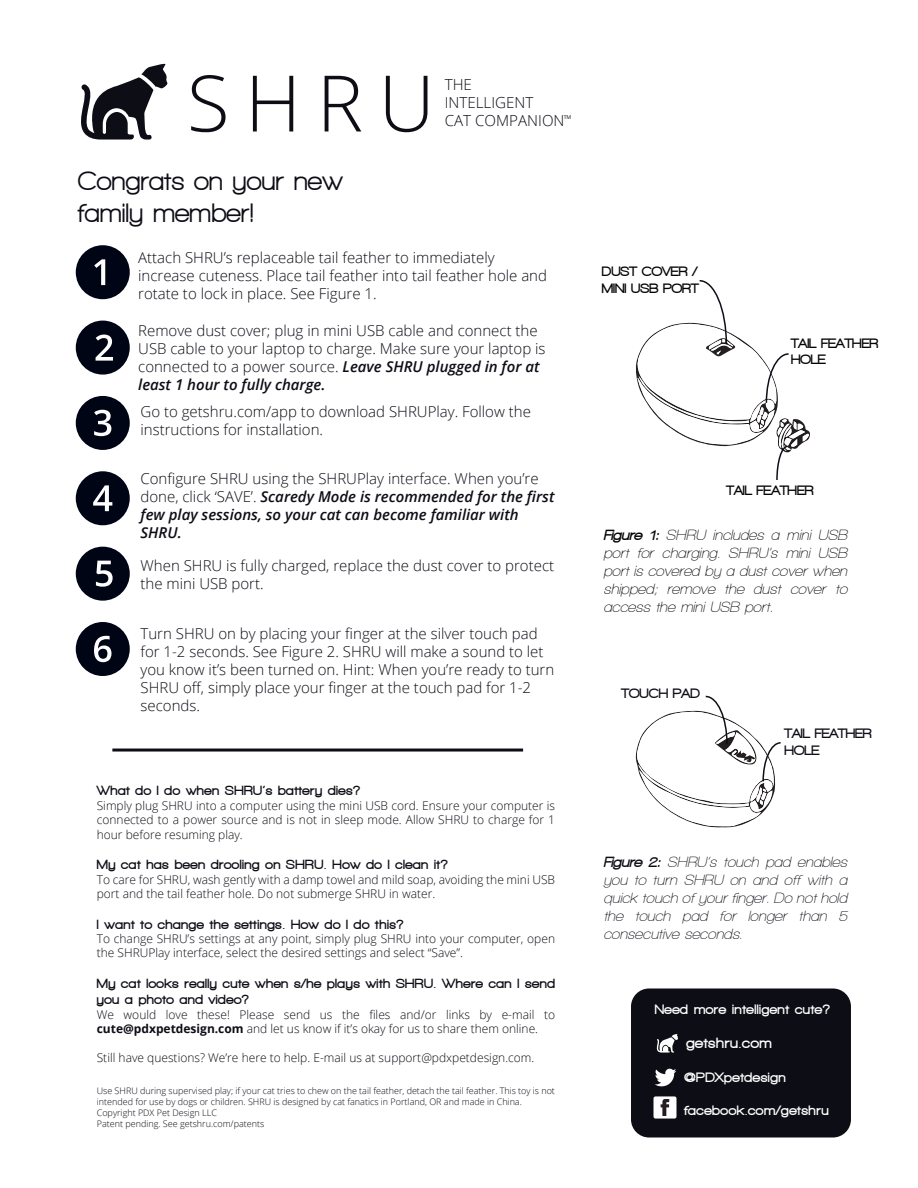
<style>
.page{position:relative;width:918px;height:1188px;background:#fff}
.page>*{position:absolute;margin:0;border:0;box-sizing:border-box;transform-origin:0 0}
.t1{font:300 78px "Open Sans";color:#0d0d16}
.t2{font:800 27px/32.4px "Walkway";color:#0d0d16}
.t3{font:300 15.15px/18.1px "Open Sans";color:#0d0d16}
.t4{font:300 15px/18px "Open Sans";color:#0d0d16}
.t5{font:italic 600 15px/18px "Open Sans";color:#0d0d16}
.t6{font:italic 600 15px/18px "Walkway";color:#040503;text-align:justify}
.t7{font:italic 600 15px/18px "Walkway";color:#0d0d16;text-align:justify}
.t8{font:900 15px "Walkway";letter-spacing:.04em;color:#fff}
.t9{font:900 13.8px "Walkway";letter-spacing:.04em;color:#fff}
.t10{font:900 13.8px/16.6px "Walkway";color:#040503}
.t11{font:900 13.8px/16.6px "Walkway";color:#0d0d16}
.t12{font:900 13.5px/16.2px "Walkway";letter-spacing:.04em;color:#0d0d16}
.t13{font:300 12px/14.4px "Open Sans";color:#0d0d16}
.t14{font:300 9px/10.8px "Open Sans";color:#0d0d16}
.t15{font:5.25px "Open Sans";color:#0d0d16}
.s1{font-weight:600;font-style:italic}
.s2{font-weight:300;font-style:normal}
.s3{font-weight:700}
.s4{font-weight:900}
</style>
<div class="page">
<svg style="left:81px;top:63px;width:87px;height:77px"></svg>
<div style="left:76px;top:245px;width:54px;height:54px;background:#000516;border-radius:50%"></div>
<svg style="left:94px;top:259px;width:11px;height:26px"></svg>
<div style="left:76px;top:321px;width:54px;height:54px;background:#000516;border-radius:50%"></div>
<svg style="left:96px;top:335px;width:17px;height:26px"></svg>
<div style="left:76px;top:396px;width:54px;height:54px;background:#000516;border-radius:50%"></div>
<svg style="left:94px;top:410px;width:17px;height:26px"></svg>
<div style="left:76px;top:471px;width:54px;height:54px;background:#000516;border-radius:50%"></div>
<svg style="left:93px;top:485px;width:19px;height:26px"></svg>
<div style="left:76px;top:547px;width:54px;height:54px;background:#000516;border-radius:50%"></div>
<svg style="left:96px;top:561px;width:17px;height:26px"></svg>
<hr style="left:112px;top:749px;width:411px;height:3px;background:#0d0d16">
<div style="left:76px;top:622px;width:54px;height:54px;background:#000516;border-radius:50%"></div>
<svg style="left:94px;top:636px;width:17px;height:26px"></svg>
<svg style="left:636px;top:280px;width:174px;height:200px"></svg>
<svg style="left:635px;top:695px;width:146px;height:133px"></svg>
<div style="left:631px;top:989px;width:220px;height:148px;background:#0d0d16;border-radius:18px"></div>
<img style="left:655px;top:1068px;width:21px;height:19px">
<img style="left:653px;top:1096px;width:24px;height:23px">
<svg style="left:656px;top:1034px;width:22px;height:19px"></svg>
<hr style="left:0;top:297px;width:918px;height:1px;background:#ee1e23">
<hr style="left:0;top:594px;width:918px;height:1px;background:#ee1e23">
<hr style="left:0;top:891px;width:918px;height:1px;background:#ee1e23">
<hr style="left:0;top:1187px;width:918px;height:1px;background:#ee1e23">
<hr style="left:65px;top:0;width:1px;height:1188px;background:#ee1e23">
<hr style="left:443px;top:0;width:1px;height:1188px;background:#ee1e23">
<hr style="left:821px;top:0;width:1px;height:1188px;background:#ee1e23">
<h1 class="t1" style="left:187px;top:50px;width:249px">SHRU</h1>
<p class="t3" style="left:445px;top:75px;width:121px">THE<br>INTELLIGENT<br>CAT COMPANION</p>
<p class="t15" style="left:564px;top:113px;width:9px">TM</p>
<h2 class="t2" style="left:77px;top:164px;width:267px">Congrats on your new family member!</h2>
<p class="t4" style="left:138px;top:248px;width:410px">Attach SHRU’s replaceable tail feather to immediately increase cuteness. Place tail feather into tail feather hole and rotate to lock in place. See Figure 1.</p>
<p class="t4" style="left:138px;top:321px;width:409px">Remove dust cover; plug in mini USB cable and connect the USB cable to your laptop to charge. Make sure your laptop is connected to a power source. <span class="s1">Leave SHRU plugged in for at least 1 hour to fully charge.</span></p>
<p class="t4" style="left:141px;top:402px;width:392px">Go to getshru.com/app to download SHRUPlay. Follow the instructions for installation.</p>
<p class="t5" style="left:141px;top:469px;width:415px"><span class="s2">Configure SHRU using the SHRUPlay interface. When you’re done, click ‘SAVE’.</span> Scaredy Mode is recommended for the first few play sessions, so your cat can become familiar with SHRU.</p>
<p class="t4" style="left:141px;top:556px;width:415px">When SHRU is fully charged, replace the dust cover to protect the mini USB port.</p>
<p class="t4" style="left:141px;top:624px;width:415px">Turn SHRU on by placing your finger at the silver touch pad for 1-2 seconds. See Figure 2. SHRU will make a sound to let you know it’s been turned on. Hint: When you’re ready to turn SHRU off, simply place your finger at the touch pad for 1-2 seconds.</p>
<p class="t12" style="left:97px;top:783px;width:265px">What do I do when SHRU’s battery dies?</p>
<p class="t13" style="left:97px;top:798px;width:460px;text-align:justify">Simply plug SHRU into a computer using the mini USB cord. Ensure your computer is connected to a power source and is not in sleep mode. Allow SHRU to charge for 1 hour before resuming play.</p>
<p class="t12" style="left:97px;top:856px;width:353px">My cat has been drooling on SHRU. How do I clean it?</p>
<p class="t13" style="left:97px;top:872px;width:460px">To care for SHRU, wash gently with a damp towel and mild soap, avoiding the mini USB port and the tail feather hole. Do not submerge SHRU in water.</p>
<p class="t12" style="left:97px;top:916px;width:308px">I want to change the settings. How do I do this?</p>
<p class="t13" style="left:97px;top:931px;width:460px">To change SHRU’s settings at any point, simply plug SHRU into your computer, open the SHRUPlay interface, select the desired settings and select “Save”.</p>
<p class="t12" style="left:97px;top:975px;width:460px">My cat looks really cute when s/he plays with SHRU. Where can I send you a photo and video?</p>
<p class="t13" style="left:97px;top:1007px;width:460px">We would love these! Please send us the files and/or links by e-mail to <span class="s3">cute@pdxpetdesign.com</span> and let us know if it’s okay for us to share them online.</p>
<p class="t13" style="left:97px;top:1050px;width:439px">Still have questions? We’re here to help. E-mail us at support@pdxpetdesign.com.</p>
<p class="t14" style="left:97px;top:1085px;width:460px">Use SHRU during supervised play; if your cat tries to chew on the tail feather, detach the tail feather. This toy is not intended for use by dogs or children. SHRU is designed by cat fanatics in Portland, OR and made in China.<br>Copyright PDX Pet Design LLC<br>Patent pending. See getshru.com/patents</p>
<p class="t10" style="left:602px;top:263px;width:98px">DUST COVER /<br>MINI USB PORT</p>
<p class="t10" style="left:791px;top:334px;width:89px">TAIL FEATHER<br>HOLE</p>
<p class="t10" style="left:727px;top:482px;width:88px">TAIL FEATHER</p>
<p class="t6" style="left:603px;top:526px;width:245px"><span class="s4">Figure 1:</span> SHRU includes a mini USB port for charging. SHRU’s mini USB port is covered by a dust cover when shipped; remove the dust cover to access the mini USB port.</p>
<p class="t11" style="left:622px;top:685px;width:80px">TOUCH PAD</p>
<p class="t11" style="left:785px;top:725px;width:89px">TAIL FEATHER<br>HOLE</p>
<p class="t7" style="left:603px;top:853px;width:245px"><span class="s4">Figure 2:</span> SHRU’s touch pad enables you to turn SHRU on and off with a quick touch of your finger. Do not hold the touch pad for longer than 5 consecutive seconds.</p>
<p class="t9" style="left:655px;top:1002px;width:177px">Need more intelligent cute?</p>
<p class="t8" style="left:687px;top:1035px;width:87px">getshru.com</p>
<p class="t9" style="left:684px;top:1070px;width:103px">@PDXpetdesign</p>
<p class="t9" style="left:684px;top:1103px;width:146px">facebook.com/getshru</p>
</div>
